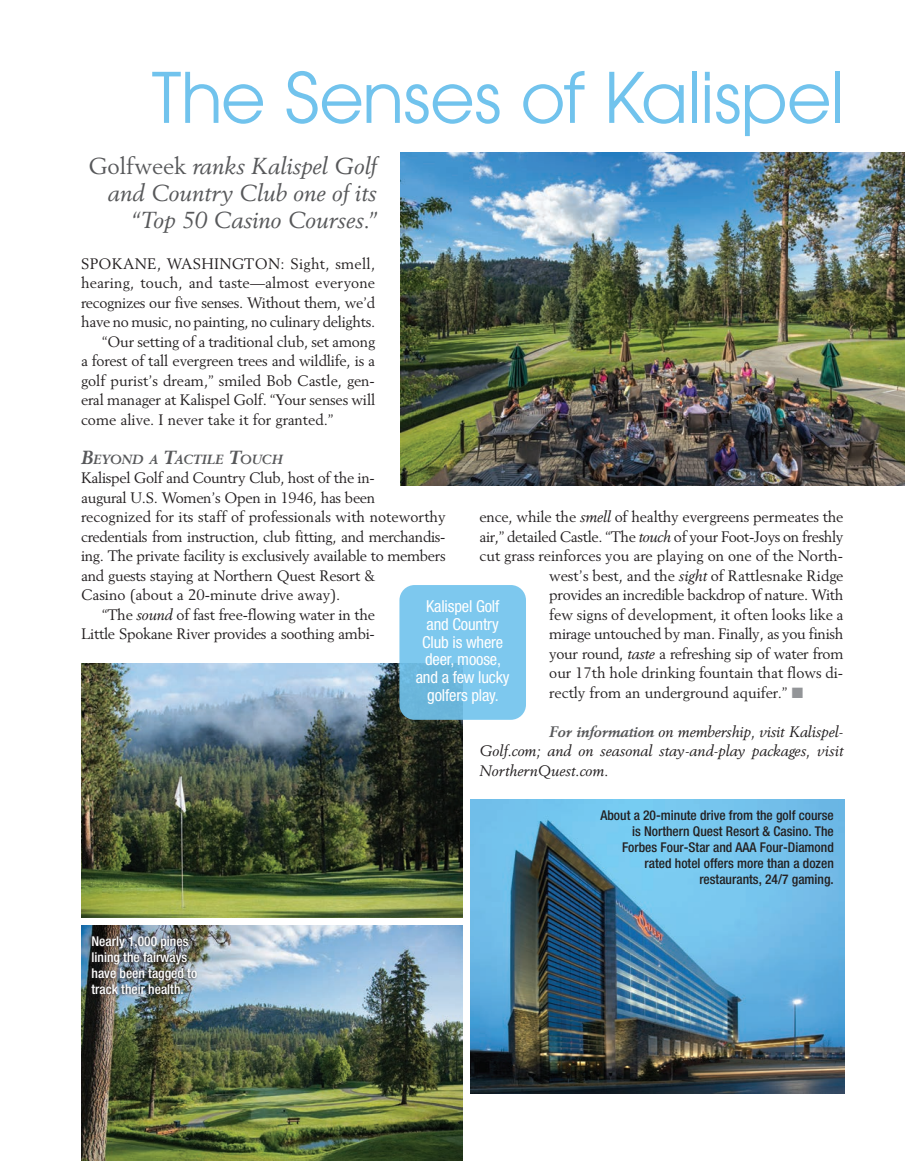
<style>
.page{position:relative;width:905px;height:1161px;background:#fff}
.page>*{position:absolute;margin:0;border:0;box-sizing:border-box;transform-origin:0 0}
.t1{font:69px "Avant Garde";letter-spacing:-.01em;color:#71c3ed}
.t2{font:italic 22.8px/27px "Berling";color:#57585a;text-align:right}
.t3{font:condensed 16.5px/17.5px "Helvetica Neue LT Std";letter-spacing:-.01em;color:#fff;text-align:center}
.t4{font:15px/19.5px "Berling";letter-spacing:-.02em;color:#231f20;text-align:justify}
.t5{font:15px "Berling";color:#231f20}
.t6{font:italic 15px/19.5px "Berling";color:#231f20;text-align:justify}
.t7{font:13.5px/16px "Helvetica Neue LT Std Med Cn Regular";color:#231f20;text-align:right}
.t8{font:13.5px/16px "Helvetica Neue LT Std Med Cn Regular";color:#fff}
.t9{font:italic 700 13.2px "Berling";color:#57585a}
.s1{font-style:normal}
.s2{font-size:18.75px}
.s3{font-style:italic}
.s4{color:#939598}
.s5{font-weight:700;color:#57585a}
</style>
<div class="page">
<img style="left:470px;top:800px;width:374px;height:294px">
<img style="left:400px;top:152px;width:504px;height:334px">
<img style="left:81px;top:925px;width:381px;height:236px">
<img style="left:81px;top:663px;width:381px;height:255px">
<div style="left:399px;top:585px;width:127px;height:135px;background:linear-gradient(to bottom,#80cbf1,#72bde3);border-radius:15px"></div>
<img style="left:87px;top:934px;width:111px;height:64px">
<p class="t1" style="left:152px;top:57px;width:694px">The Senses of Kalispel</p>
<p class="t2" style="left:89px;top:152px;width:289px"><span class="s1">Golfweek</span> ranks Kalispel Golf and Country Club one of its “Top 50 Casino Courses.”</p>
<p class="t4" style="left:81px;top:253px;width:296px">SPOKANE, WASHINGTON: Sight, smell, hearing, touch, and taste—almost everyone recognizes our five senses. Without them, we’d have no music, no painting, no culinary delights.</p>
<p class="t4" style="left:81px;top:331px;width:296px;text-indent:21px">“Our setting of a traditional club, set among a forest of tall evergreen trees and wildlife, is a golf purist’s dream,” smiled Bob Castle, gen&shy;eral manager at Kalispel Golf. “Your senses will come alive. I never take it for granted.”</p>
<p class="t9" style="left:81px;top:451px;width:203px"><span class="s2">B</span>EYOND A <span class="s2">T</span>ACTILE <span class="s2">T</span>OUCH</p>
<p class="t4" style="left:81px;top:468px;width:366px;text-align:left">Kalispel Golf and Country Club, host of the in-<br>augural U.S. Women’s Open in 1946, has been recognized for its staff of professionals with noteworthy credentials from instruction, club fitting, and merchandis&shy;ing. The private facility is exclusively available to members and guests staying at Northern Quest Resort &amp;<br>Casino (about a 20-minute drive away).</p>
<p class="t4" style="left:81px;top:604px;width:295px;text-align:right">“The <span class="s3">sound</span> of fast free-flowing water in the<br>Little Spokane River provides a soothing ambi-</p>
<p class="t4" style="left:479px;top:507px;width:365px">ence, while the <span class="s3">smell</span> of healthy evergreens permeates the</p>
<p class="t4" style="left:479px;top:526px;width:365px">air,” detailed Castle. “The <span class="s3">touch</span> of your Foot-Joys on freshly</p>
<p class="t5" style="left:479px;top:547px;width:365px">cut grass reinforces you are playing on one of the North-</p>
<p class="t5" style="left:549px;top:566px;width:296px">west’s best, and the <span class="s3">sight</span> of Rattlesnake Ridge</p>
<p class="t4" style="left:549px;top:585px;width:295px">provides an incredible backdrop of nature. With</p>
<p class="t5" style="left:549px;top:605px;width:296px">few signs of development, it often looks like a</p>
<p class="t4" style="left:549px;top:624px;width:295px">mirage untouched by man. Finally, as you finish</p>
<p class="t4" style="left:549px;top:643px;width:296px">your round, <span class="s3">taste</span> a refreshing sip of water from</p>
<p class="t5" style="left:549px;top:664px;width:295px">our 17th hole drinking fountain that flows di-</p>
<p class="t5" style="left:549px;top:683px;width:255px">rectly from an underground aquifer.” <span class="s4">■</span></p>
<p class="t6" style="left:479px;top:721px;width:365px;text-indent:70px"><span class="s5">For information</span> on membership, visit Kalispel-Golf.com; and on seasonal stay-and-play packages, visit NorthernQuest.com.</p>
<p class="t3" style="left:416px;top:598px;width:95px">Kalispel Golf and Country<br>Club is where deer, moose, and a few lucky golfers play.</p>
<p class="t8" style="left:91px;top:933px;width:107px">Nearly 1,000 pines lining the fairways have been tagged to track their health.</p>
<p class="t7" style="left:600px;top:807px;width:235px">About a 20-minute drive from the golf course is Northern Quest Resort &amp; Casino. The Forbes Four-Star and AAA Four-Diamond rated hotel offers more than a dozen restaurants, 24/7 gaming.</p>
</div>
